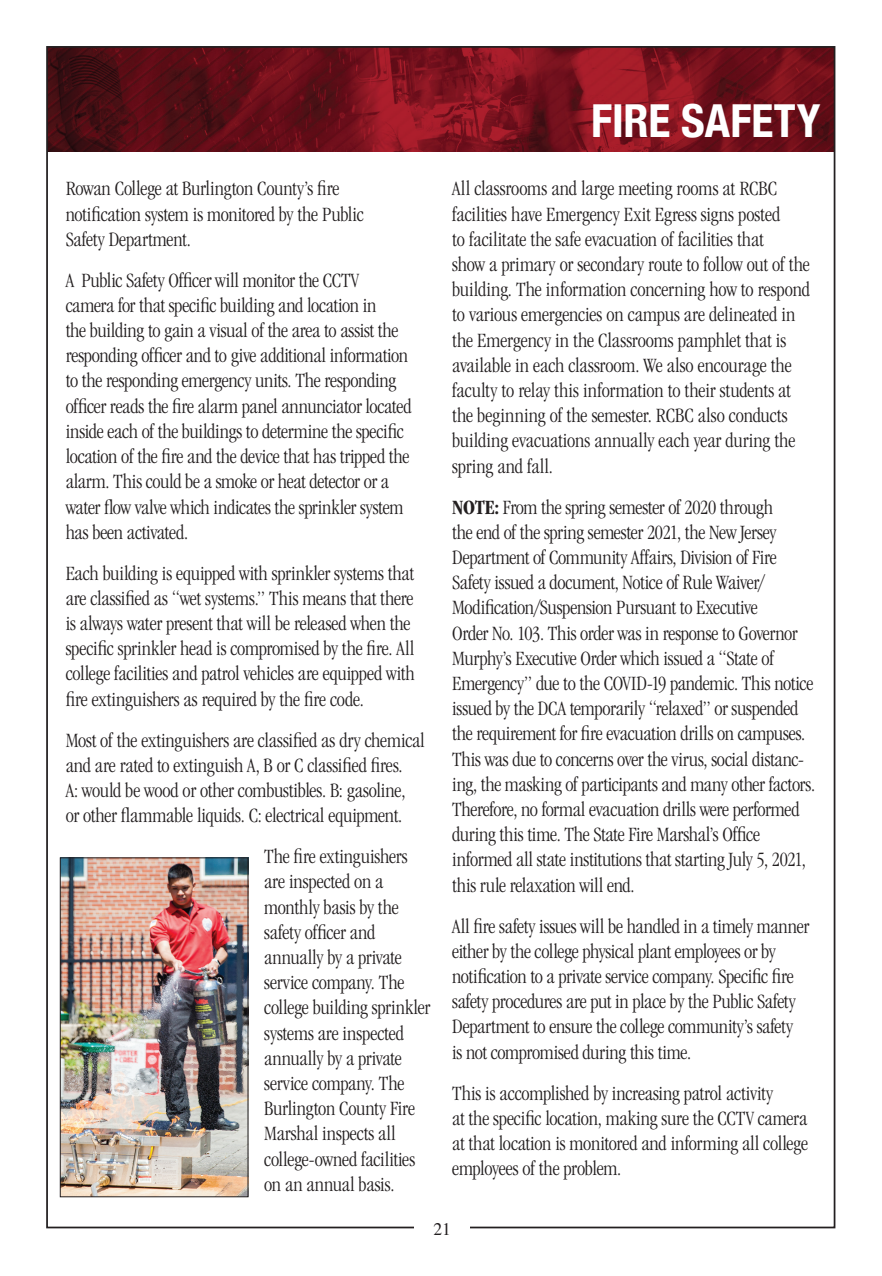
<style>
.page{position:relative;width:882px;height:1276px;background:#fff}
.page>*{position:absolute;margin:0;border:0;box-sizing:border-box;transform-origin:0 0}
.t1{font:700 condensed 45.5px "Helvetica Neue";color:#fff}
.t2{font:300 condensed 21px/25.2px "ITC Garamond Std";letter-spacing:-.01em;color:#231f20}
.t3{font:17.5px "Times";color:#231f20}
.s1{font-weight:700}
</style>
<div class="page">
<img style="left:49px;top:49px;width:783px;height:102px">
<img style="left:62px;top:859px;width:184px;height:336px">
<div style="left:60px;top:857px;width:188px;height:340px;border:1px solid #231f20"></div>
<p class="t2" style="left:66px;top:176px;width:300px">Rowan College at Burlington County’s fire notification system is monitored by the Public<br>Safety Department.</p>
<p class="t2" style="left:66px;top:268px;width:347px">A Public Safety Officer will monitor the CCTV camera for that specific building and location in<br>the building to gain a visual of the area to assist the responding officer and to give additional information to the responding emergency units. The responding officer reads the fire alarm panel annunciator located inside each of the buildings to determine the specific location of the fire and the device that has tripped the alarm. This could be a smoke or heat detector or a water flow valve which indicates the sprinkler system has been activated.</p>
<p class="t2" style="left:66px;top:560px;width:351px">Each building is equipped with sprinkler systems that are classified as “wet systems.” This means that there is always water present that will be released when the specific sprinkler head is compromised by the fire. All college facilities and patrol vehicles are equipped with fire extinguishers as required by the fire code.</p>
<p class="t2" style="left:66px;top:727px;width:361px">Most of the extinguishers are classified as dry chemical and are rated to extinguish A, B or C classified fires.<br>A: would be wood or other combustibles. B: gasoline,<br>or other flammable liquids. C: electrical equipment.</p>
<p class="t2" style="left:264px;top:844px;width:168px">The fire extinguishers are inspected on a monthly basis by the safety officer and annually by a private service company. The college building sprinkler systems are inspected annually by a private service company. The<br>Burlington County Fire<br>Marshal inspects all college-owned facilities on an annual basis.</p>
<p class="t1" style="left:591px;top:83px;width:231px">FIRE SAFETY</p>
<p class="t2" style="left:452px;top:176px;width:359px">All classrooms and large meeting rooms at RCBC facilities have Emergency Exit Egress signs posted<br>to facilitate the safe evacuation of facilities that<br>show a primary or secondary route to follow out of the building. The information concerning how to respond to various emergencies on campus are delineated in the Emergency in the Classrooms pamphlet that is available in each classroom. We also encourage the faculty to relay this information to their students at the beginning of the semester. RCBC also conducts building evacuations annually each year during the spring and fall.</p>
<p class="t2" style="left:452px;top:494px;width:364px"><span class="s1">NOTE:</span> From the spring semester of 2020 through<br>the end of the spring semester 2021, the New Jersey Department of Community Affairs, Division of Fire Safety issued a document, Notice of Rule Waiver/ Modification/Suspension Pursuant to Executive<br>Order No. 103. This order was in response to Governor Murphy’s Executive Order which issued a “State of Emergency” due to the COVID-19 pandemic. This notice issued by the DCA temporarily “relaxed” or suspended the requirement for fire evacuation drills on campuses.<br>This was due to concerns over the virus, social distanc&shy;ing, the masking of participants and many other factors.<br>Therefore, no formal evacuation drills were performed during this time. The State Fire Marshal’s Office informed all state institutions that starting July 5, 2021, this rule relaxation will end.</p>
<p class="t2" style="left:452px;top:913px;width:359px">All fire safety issues will be handled in a timely manner either by the college physical plant employees or by notification to a private service company. Specific fire safety procedures are put in place by the Public Safety Department to ensure the college community’s safety<br>is not compromised during this time.</p>
<p class="t2" style="left:452px;top:1080px;width:357px">This is accomplished by increasing patrol activity<br>at the specific location, making sure the CCTV camera at that location is monitored and informing all college employees of the problem.</p>
<p class="t3" style="left:433px;top:1212px;width:19px">21</p>
</div>
